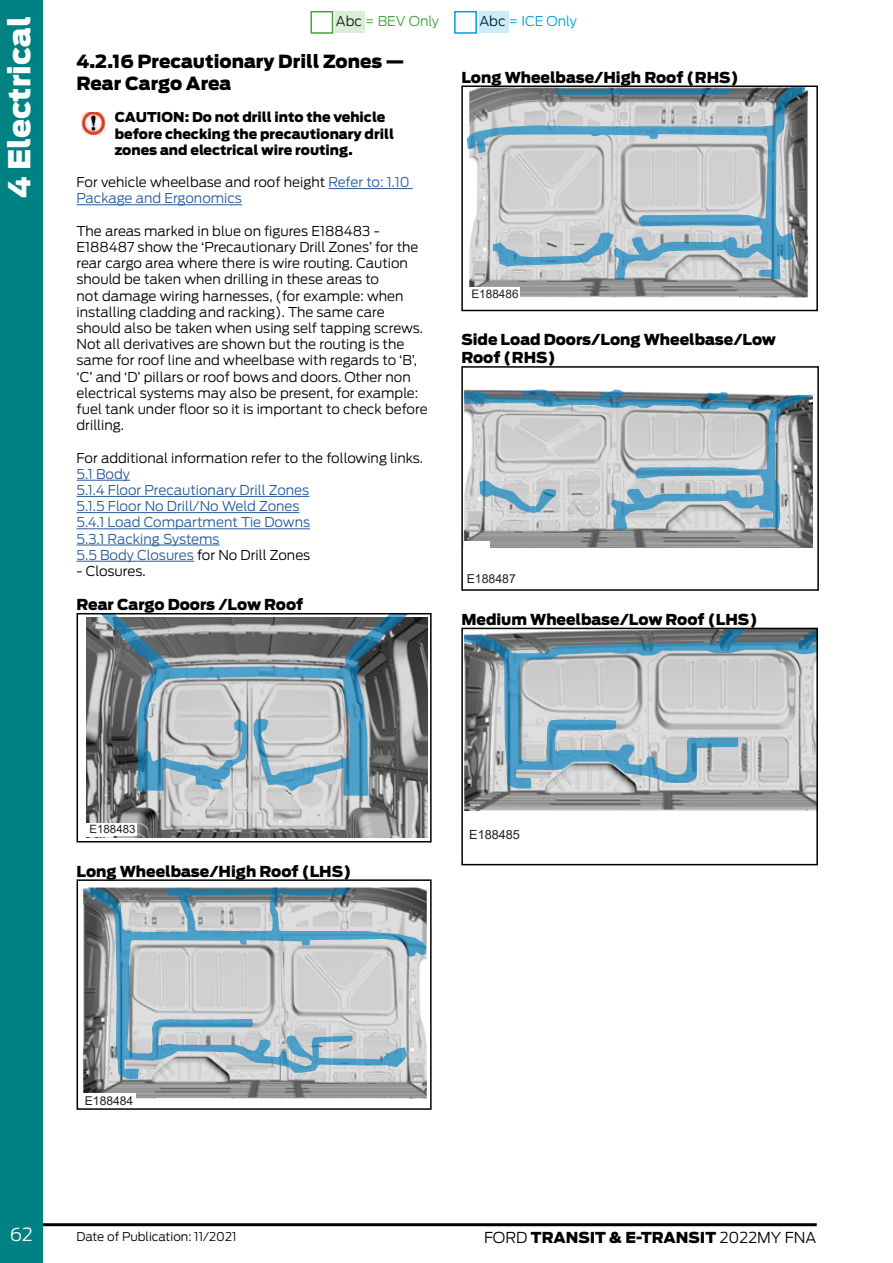
<style>
.page{position:relative;width:893px;height:1263px;background:#fff}
.page>*{position:absolute;margin:0;border:0;box-sizing:border-box;transform-origin:0 0}
.t1{font:900 30px "Ford Antenna";color:#fff}
.t2{font:900 18px/21.6px "Ford Antenna";color:#000}
.t3{font:300 18px "Ford Antenna";color:#fff}
.t4{font:900 15px/18px "Ford Antenna";color:#000}
.t5{font:300 13.5px/16.2px "Ford Antenna";color:#000}
.t6{font:300 13.5px/16.2px "Ford Antenna";color:#275b9b}
.t7{font:900 13.5px/16.2px "Ford Antenna";color:#000}
.t8{font:300 13.5px "Ford Antenna";color:#3fa535}
.t9{font:300 13.5px "Ford Antenna";color:#009fe3}
.t10{font:12.6px "Arial";color:#231f20}
.t11{font:12.3px "Arial";color:#231f20}
.t12{font:12.15px "Arial";color:#231f20}
.t13{font:300 12px "Ford Antenna";color:#000}
.t14{font:11.85px "Arial";color:#231f20}
.t15{font:11.4px "Arial";color:#231f20}
.s1{color:#000}
.s2{color:#275b9b}
.s3{font-weight:300}
</style>
<div class="page">
<div style="left:310px;top:11px;width:23px;height:23px;border:2px solid #3fa535"></div>
<div style="left:335px;top:12px;width:29px;height:21px;background:#d9edd7"></div>
<div style="left:454px;top:11px;width:23px;height:23px;border:2px solid #009fe3"></div>
<div style="left:479px;top:12px;width:29px;height:21px;background:#cdecf9"></div>
<hr style="left:31px;top:1223px;width:786px;height:3px;background:#000">
<div style="left:0;top:0;width:43px;height:1263px;background:#008182"></div>
<hr style="left:328px;top:188px;width:85px;height:1px;background:#275b9b">
<hr style="left:77px;top:204px;width:165px;height:1px;background:#275b9b">
<hr style="left:77px;top:480px;width:53px;height:1px;background:#275b9b">
<hr style="left:77px;top:496px;width:232px;height:1px;background:#275b9b">
<hr style="left:77px;top:512px;width:223px;height:1px;background:#275b9b">
<hr style="left:77px;top:528px;width:233px;height:1px;background:#275b9b">
<hr style="left:77px;top:545px;width:143px;height:1px;background:#275b9b">
<hr style="left:77px;top:561px;width:117px;height:1px;background:#275b9b">
<img style="left:86px;top:617px;width:341px;height:220px">
<div style="left:84px;top:828px;width:29px;height:9px;background:#fff"></div>
<div style="left:86px;top:823px;width:51px;height:13px;background:#fff"></div>
<svg style="left:101px;top:616px;width:307px;height:180px;background:#8a9aa3"></svg>
<div style="left:77px;top:613px;width:355px;height:229px;border:2px solid #000"></div>
<img style="left:83px;top:887px;width:343px;height:212px">
<div style="left:82px;top:1094px;width:53px;height:11px;background:#fff"></div>
<svg style="left:83px;top:888px;width:343px;height:191px;background:#acb9c0"></svg>
<div style="left:77px;top:879px;width:355px;height:231px;border:2px solid #000"></div>
<img style="left:81px;top:112px;width:25px;height:23px">
<img style="left:469px;top:89px;width:340px;height:209px">
<div style="left:468px;top:287px;width:52px;height:16px;background:#fff"></div>
<svg style="left:467px;top:89px;width:338px;height:191px;background:#b2bec3"></svg>
<svg style="left:493px;top:232px;width:120px;height:35px;background:#a4becb"></svg>
<svg style="left:555px;top:89px;width:176px;height:6px"></svg>
<div style="left:461px;top:86px;width:357px;height:225px;border:2px solid #000"></div>
<img style="left:464px;top:389px;width:348px;height:159px">
<div style="left:465px;top:541px;width:25px;height:7px;background:#fff"></div>
<svg style="left:464px;top:390px;width:350px;height:139px;background:#afbcc2"></svg>
<svg style="left:480px;top:480px;width:76px;height:33px;background:#a2bdca"></svg>
<svg style="left:600px;top:389px;width:24px;height:10px"></svg>
<svg style="left:705px;top:392px;width:23px;height:9px"></svg>
<div style="left:461px;top:366px;width:358px;height:225px;border:2px solid #000"></div>
<img style="left:464px;top:788px;width:351px;height:22px">
<svg style="left:464px;top:631px;width:351px;height:157px;background:#abb8be"></svg>
<div style="left:461px;top:628px;width:357px;height:237px;border:2px solid #000"></div>
<h1 class="t1" style="left:-8px;top:198px;width:183px;rotate:-90deg">4 Electrical</h1>
<p class="t8" style="left:336px;top:10px;width:105px"><span class="s1">Abc</span> = BEV Only</p>
<p class="t9" style="left:480px;top:10px;width:99px"><span class="s1">Abc</span> = ICE Only</p>
<h2 class="t2" style="left:77px;top:49px;width:329px">4.2.16 Precautionary Drill Zones —<br>Rear Cargo Area</h2>
<p class="t7" style="left:115px;top:108px;width:281px">CAUTION: Do not drill into the vehicle before checking the precautionary drill zones and electrical wire routing.</p>
<p class="t5" style="left:77px;top:173px;width:335px">For vehicle wheelbase and roof height <span class="s2">Refer to: 1.10<br>Package and Ergonomics</span></p>
<p class="t5" style="left:77px;top:221px;width:353px">The areas marked in blue on figures E188483 - E188487 show the ‘Precautionary Drill Zones’ for the rear cargo area where there is wire routing. Caution should be taken when drilling in these areas to<br>not damage wiring harnesses, (for example: when installing cladding and racking). The same care should also be taken when using self tapping screws.<br>Not all derivatives are shown but the routing is the same for roof line and wheelbase with regards to ‘B’, ‘C’ and ‘D’ pillars or roof bows and doors. Other non electrical systems may also be present, for example: fuel tank under floor so it is important to check before drilling.</p>
<p class="t5" style="left:77px;top:448px;width:348px">For additional information refer to the following links.</p>
<p class="t6" style="left:77px;top:464px;width:235px">5.1 Body<br>5.1.4 Floor Precautionary Drill Zones<br>5.1.5 Floor No Drill/No Weld Zones<br>5.4.1 Load Compartment Tie Downs<br>5.3.1 Racking Systems<br>5.5 Body Closures <span class="s1">for No Drill Zones</span></p>
<p class="t5" style="left:77px;top:561px;width:71px">- Closures.</p>
<p class="t4" style="left:77px;top:594px;width:228px">Rear Cargo Doors /Low Roof</p>
<p class="t4" style="left:461px;top:67px;width:279px">Long Wheelbase/High Roof (RHS)</p>
<p class="t14" style="left:471px;top:285px;width:49px">E188486</p>
<p class="t4" style="left:461px;top:329px;width:316px">Side Load Doors/Long Wheelbase/Low<br>Roof (RHS)</p>
<p class="t11" style="left:467px;top:571px;width:51px">E188487</p>
<p class="t4" style="left:461px;top:609px;width:298px">Medium Wheelbase/Low Roof (LHS)</p>
<p class="t15" style="left:90px;top:821px;width:48px">E188483</p>
<p class="t4" style="left:77px;top:861px;width:276px">Long Wheelbase/High Roof (LHS)</p>
<p class="t10" style="left:469px;top:825px;width:52px">E188485</p>
<p class="t12" style="left:85px;top:1092px;width:50px">E188484</p>
<h2 class="t3" style="left:10px;top:1219px;width:25px">62</h2>
<p class="t13" style="left:77px;top:1226px;width:161px">Date of Publication: 11/2021</p>
<p class="t4" style="left:484px;top:1227px;width:334px"><span class="s3">FORD</span> TRANSIT &amp; E-TRANSIT <span class="s3">2022MY FNA</span></p>
</div>
